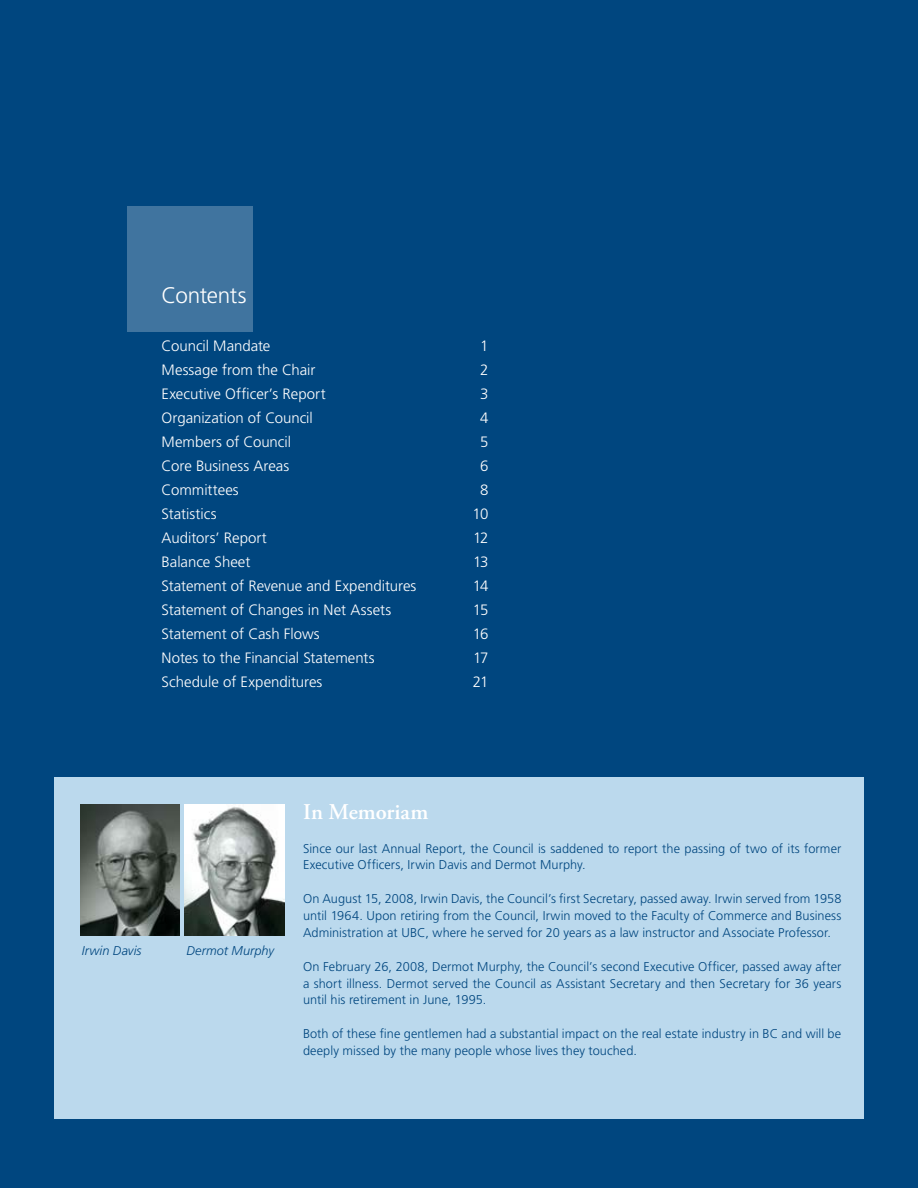
<style>
.page{position:relative;width:918px;height:1188px;background:#00467f}
.page>*{position:absolute;margin:0;border:0;box-sizing:border-box;transform-origin:0 0}
.t1{font:600 22.5px "Adobe Garamond Pro";color:#fff}
.t2{font:300 22.5px "Frutiger LT Std";letter-spacing:-.02em;color:#fff}
.t3{font:300 15px "Frutiger LT Std";letter-spacing:-.005em;color:#fff}
.t4{font:300 12.75px/17px "Frutiger LT Std";letter-spacing:.005em;color:#00467f}
.t5{font:italic 300 12.75px "Frutiger LT Std";letter-spacing:.01em;color:#00467f}
</style>
<div class="page">
<div style="left:127px;top:207px;width:125px;height:125px;background:#40749f"></div>
<div style="left:54px;top:777px;width:810px;height:342px;background:#bbd9ed"></div>
<img style="left:185px;top:804px;width:99px;height:132px">
<img style="left:81px;top:804px;width:99px;height:132px">
<h1 class="t2" style="left:162px;top:283px;width:86px">Contents</h1>
<p class="t3" style="left:162px;top:338px;width:110px">Council Mandate</p>
<p class="t3" style="left:480px;top:338px;width:10px">1</p>
<p class="t3" style="left:162px;top:362px;width:155px">Message from the Chair</p>
<p class="t3" style="left:480px;top:362px;width:10px">2</p>
<p class="t3" style="left:162px;top:386px;width:166px">Executive Officer’s Report</p>
<p class="t3" style="left:480px;top:386px;width:10px">3</p>
<p class="t3" style="left:162px;top:410px;width:153px">Organization of Council</p>
<p class="t3" style="left:480px;top:410px;width:10px">4</p>
<p class="t3" style="left:162px;top:434px;width:131px">Members of Council</p>
<p class="t3" style="left:480px;top:434px;width:10px">5</p>
<p class="t3" style="left:162px;top:458px;width:129px">Core Business Areas</p>
<p class="t3" style="left:480px;top:458px;width:10px">6</p>
<p class="t3" style="left:162px;top:482px;width:79px">Committees</p>
<p class="t3" style="left:480px;top:482px;width:10px">8</p>
<p class="t3" style="left:162px;top:506px;width:56px">Statistics</p>
<p class="t3" style="left:473px;top:506px;width:18px">10</p>
<p class="t3" style="left:162px;top:530px;width:107px">Auditors’ Report</p>
<p class="t3" style="left:473px;top:530px;width:17px">12</p>
<p class="t3" style="left:162px;top:554px;width:90px">Balance Sheet</p>
<p class="t3" style="left:473px;top:554px;width:17px">13</p>
<p class="t3" style="left:162px;top:578px;width:256px">Statement of Revenue and Expenditures</p>
<p class="t3" style="left:473px;top:578px;width:17px">14</p>
<p class="t3" style="left:162px;top:602px;width:231px">Statement of Changes in Net Assets</p>
<p class="t3" style="left:473px;top:602px;width:17px">15</p>
<p class="t3" style="left:162px;top:626px;width:160px">Statement of Cash Flows</p>
<p class="t3" style="left:473px;top:626px;width:17px">16</p>
<p class="t3" style="left:162px;top:650px;width:215px">Notes to the Financial Statements</p>
<p class="t3" style="left:473px;top:650px;width:17px">17</p>
<p class="t3" style="left:162px;top:674px;width:162px">Schedule of Expenditures</p>
<p class="t3" style="left:473px;top:674px;width:17px">21</p>
<p class="t5" style="left:82px;top:944px;width:61px">Irwin Davis</p>
<p class="t5" style="left:186px;top:944px;width:89px">Dermot Murphy</p>
<h1 class="t1" style="left:303px;top:799px;width:127px">In Memoriam</h1>
<p class="t4" style="left:303px;top:840px;width:540px">Since our last Annual Report, the Council is saddened to report the passing of two of its former<br>Executive Officers, Irwin Davis and Dermot Murphy.</p>
<p class="t4" style="left:303px;top:891px;width:540px;text-align:justify">On August 15, 2008, Irwin Davis, the Council’s first Secretary, passed away. Irwin served from 1958 until 1964. Upon retiring from the Council, Irwin moved to the Faculty of Commerce and Business Administration at UBC, where he served for 20 years as a law instructor and Associate Professor.</p>
<p class="t4" style="left:303px;top:958px;width:540px;text-align:justify">On February 26, 2008, Dermot Murphy, the Council’s second Executive Officer, passed away after a short illness. Dermot served the Council as Assistant Secretary and then Secretary for 36 years until his retirement in June, 1995.</p>
<p class="t4" style="left:303px;top:1026px;width:540px">Both of these fine gentlemen had a substantial impact on the real estate industry in BC and will be deeply missed by the many people whose lives they touched.</p>
</div>
